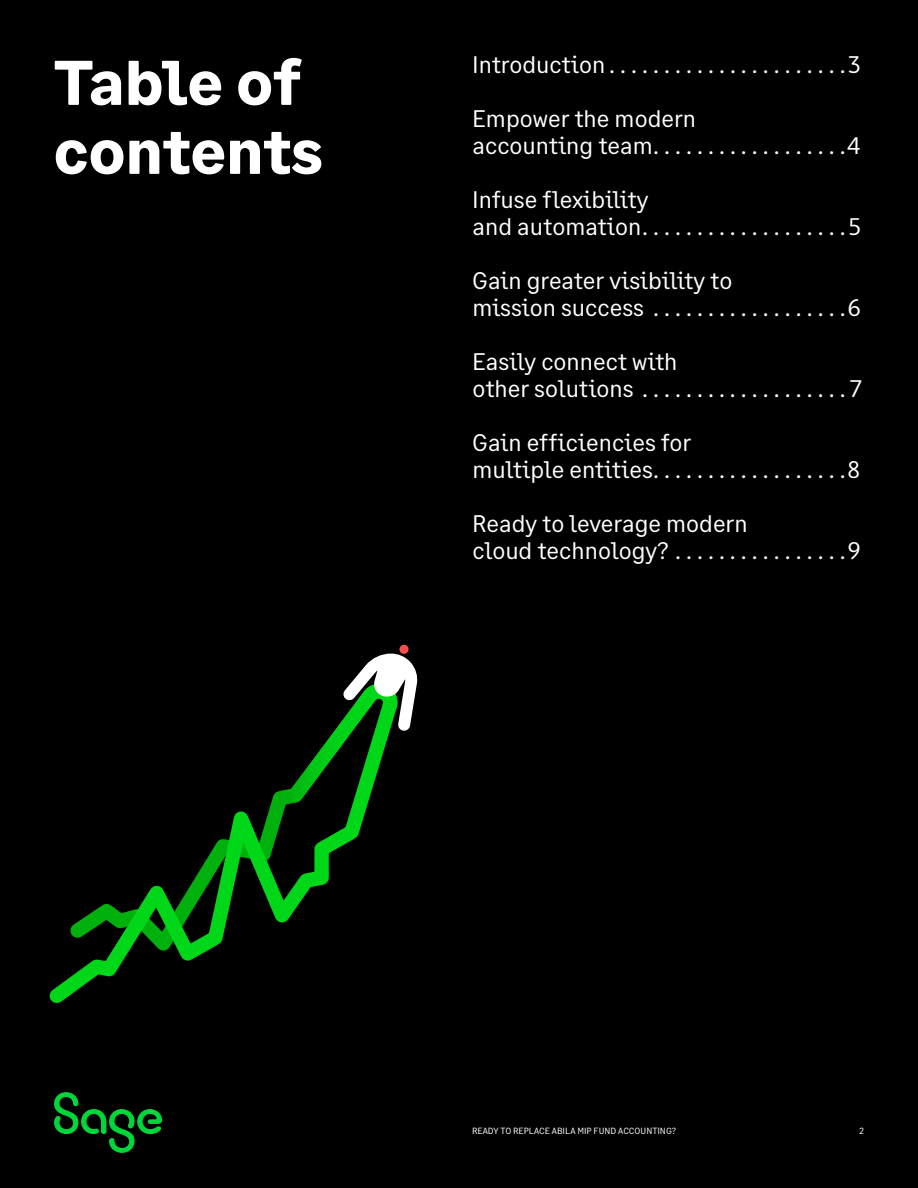
<style>
.page{position:relative;width:918px;height:1188px;background:#000}
.page>*{position:absolute;margin:0;border:0;box-sizing:border-box;transform-origin:0 0}
.t1{font:700 63px/69px "Sage Text";letter-spacing:-.005em;color:#fff}
.t2{font:24px/27px "Sage Text";color:#fff}
.t3{font:9px "Sage Text";color:#fff}
</style>
<div class="page">
<svg style="left:49px;top:793px;width:316px;height:210px"></svg>
<svg style="left:275px;top:646px;width:143px;height:169px"></svg>
<svg style="left:54px;top:1092px;width:108px;height:61px"></svg>
<h1 class="t1" style="left:54px;top:53px;width:271px">Table of contents</h1>
<p class="t2" style="left:472px;top:54px;width:390px">Introduction......................3</p>
<p class="t2" style="left:472px;top:108px;width:390px">Empower the modern<br>accounting team..................4</p>
<p class="t2" style="left:472px;top:189px;width:390px">Infuse flexibility<br>and automation...................5</p>
<p class="t2" style="left:472px;top:270px;width:390px">Gain greater visibility to<br>mission success ..................6</p>
<p class="t2" style="left:472px;top:351px;width:391px">Easily connect with<br>other solutions ...................7</p>
<p class="t2" style="left:472px;top:432px;width:389px">Gain efficiencies for<br>multiple entities..................8</p>
<p class="t2" style="left:472px;top:513px;width:390px">Ready to leverage modern<br>cloud technology? ................9</p>
<p class="t3" style="left:472px;top:1128px;width:205px">READY TO REPLACE ABILA MIP FUND ACCOUNTING?</p>
<p class="t3" style="left:860px;top:1127px;width:6px">2</p>
</div>
